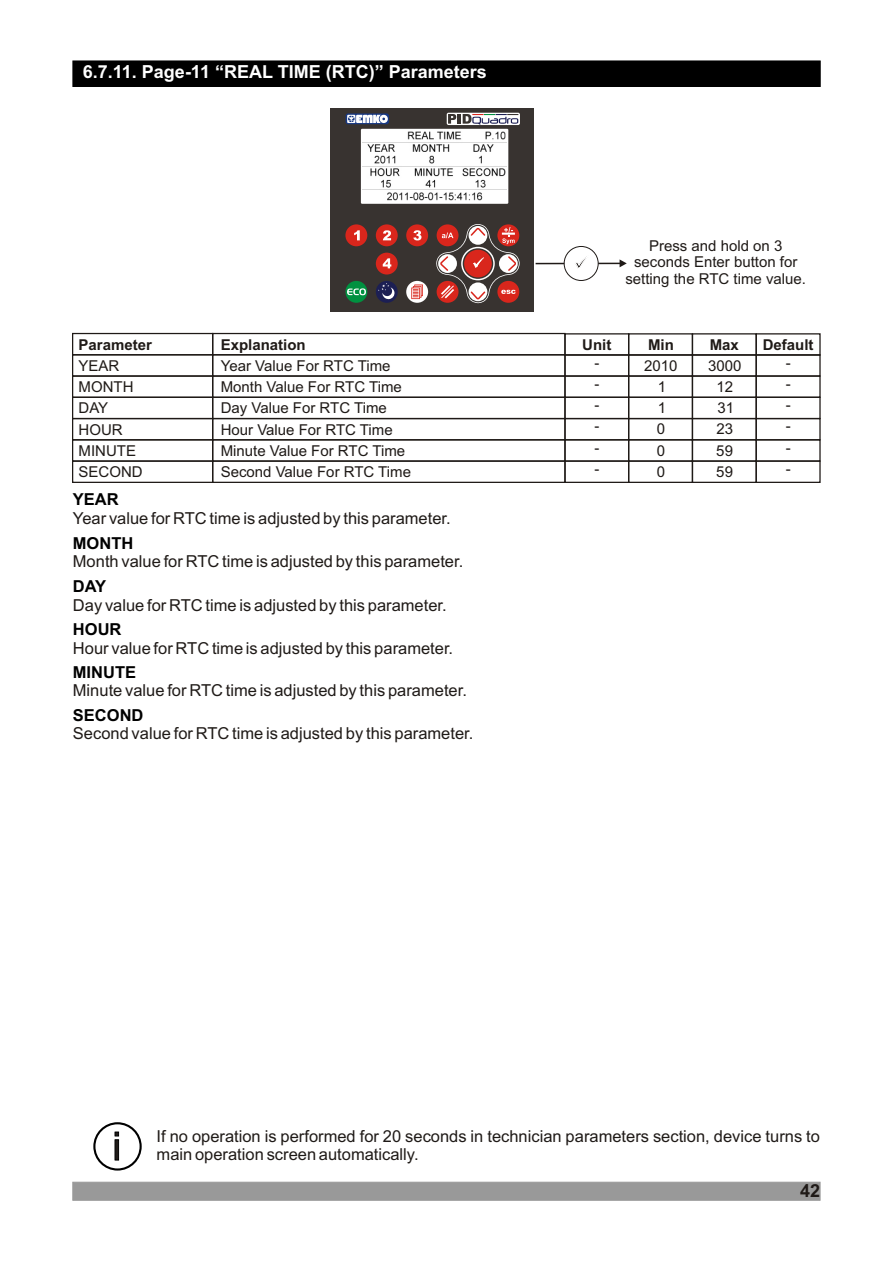
<style>
.page{position:relative;width:894px;height:1263px;background:#fff}
.page>*{position:absolute;margin:0;border:0;box-sizing:border-box;transform-origin:0 0}
.t1{font:39.15px "Arial";color:#1f1a17}
.t2{font:700 18px "Arial";color:#fff}
.t3{font:700 18px "Arial";color:#1f1a17}
.t4{font:16.5px "Arial";color:#1f1a17}
.t5{font:700 16.5px "Arial";color:#000}
.t6{font:15px/21.3px "Arial";color:#1f1a17}
.t7{font:700 15px "Arial";color:#1f1a17}
</style>
<div class="page">
<div style="left:73px;top:1182px;width:747px;height:18px;background:#999"></div>
<hr style="left:536px;top:263px;width:84px;height:1px;background:#1f1a17">
<svg style="left:620px;top:259px;width:7px;height:8px"></svg>
<div style="left:564px;top:246px;width:34px;height:35px;background:#fff;border:1px solid #1f1a17;border-radius:50%"></div>
<div style="left:73px;top:61px;width:747px;height:26px;background:#000"></div>
<div style="left:331px;top:108px;width:203px;height:203px;background:#383330"></div>
<div style="left:361px;top:129px;width:147px;height:75px;background:#fff"></div>
<div style="left:345px;top:224px;width:22px;height:22px;background:#d9261c;border-radius:50%"></div>
<div style="left:376px;top:224px;width:22px;height:22px;background:#d9261c;border-radius:50%"></div>
<div style="left:406px;top:224px;width:22px;height:22px;background:#d9261c;border-radius:50%"></div>
<svg style="left:354px;top:230px;width:6px;height:10px"></svg>
<svg style="left:383px;top:230px;width:8px;height:10px"></svg>
<svg style="left:413px;top:230px;width:8px;height:10px"></svg>
<div style="left:376px;top:253px;width:22px;height:22px;background:#d9261c;border-radius:50%"></div>
<svg style="left:383px;top:258px;width:8px;height:10px"></svg>
<div style="left:345px;top:281px;width:22px;height:22px;background:#009140;border-radius:50%"></div>
<div style="left:376px;top:281px;width:22px;height:22px;background:#1c1f54;border-radius:50%"></div>
<svg style="left:406px;top:281px;width:22px;height:22px"></svg>
<svg style="left:346px;top:113px;width:43px;height:11px"></svg>
<svg style="left:347px;top:115px;width:41px;height:8px"></svg>
<svg style="left:378px;top:283px;width:17px;height:17px"></svg>
<svg style="left:347px;top:288px;width:19px;height:7px"></svg>
<svg style="left:447px;top:113px;width:73px;height:12px"></svg>
<svg style="left:448px;top:114px;width:70px;height:11px"></svg>
<svg style="left:411px;top:285px;width:12px;height:14px"></svg>
<svg style="left:436px;top:224px;width:84px;height:80px"></svg>
<img style="left:362px;top:131px;width:144px;height:70px">
<div style="left:756px;top:333px;width:65px;height:23px;border:1px solid #1f1a17"></div>
<div style="left:692px;top:333px;width:65px;height:23px;border:1px solid #1f1a17"></div>
<div style="left:628px;top:333px;width:65px;height:23px;border:1px solid #1f1a17"></div>
<div style="left:564px;top:333px;width:65px;height:23px;border:1px solid #1f1a17"></div>
<div style="left:756px;top:354px;width:65px;height:23px;border:1px solid #1f1a17"></div>
<div style="left:692px;top:354px;width:65px;height:23px;border:1px solid #1f1a17"></div>
<div style="left:628px;top:354px;width:65px;height:23px;border:1px solid #1f1a17"></div>
<div style="left:564px;top:354px;width:65px;height:23px;border:1px solid #1f1a17"></div>
<div style="left:72px;top:354px;width:141px;height:23px;border:1px solid #1f1a17"></div>
<div style="left:756px;top:375px;width:65px;height:23px;border:1px solid #1f1a17"></div>
<div style="left:692px;top:375px;width:65px;height:23px;border:1px solid #1f1a17"></div>
<div style="left:628px;top:375px;width:65px;height:23px;border:1px solid #1f1a17"></div>
<div style="left:564px;top:375px;width:65px;height:23px;border:1px solid #1f1a17"></div>
<div style="left:212px;top:375px;width:354px;height:23px;border:1px solid #1f1a17"></div>
<div style="left:72px;top:375px;width:141px;height:23px;border:1px solid #1f1a17"></div>
<div style="left:212px;top:333px;width:354px;height:22px;border:1px solid #1f1a17"></div>
<div style="left:72px;top:333px;width:141px;height:22px;border:1px solid #1f1a17"></div>
<div style="left:756px;top:397px;width:65px;height:22px;border:1px solid #1f1a17"></div>
<div style="left:692px;top:397px;width:65px;height:22px;border:1px solid #1f1a17"></div>
<div style="left:628px;top:397px;width:65px;height:22px;border:1px solid #1f1a17"></div>
<div style="left:564px;top:397px;width:65px;height:22px;border:1px solid #1f1a17"></div>
<div style="left:212px;top:397px;width:354px;height:22px;border:1px solid #1f1a17"></div>
<div style="left:72px;top:397px;width:141px;height:22px;border:1px solid #1f1a17"></div>
<div style="left:756px;top:418px;width:65px;height:22px;border:1px solid #1f1a17"></div>
<div style="left:692px;top:418px;width:65px;height:22px;border:1px solid #1f1a17"></div>
<div style="left:628px;top:418px;width:65px;height:22px;border:1px solid #1f1a17"></div>
<div style="left:564px;top:418px;width:65px;height:22px;border:1px solid #1f1a17"></div>
<div style="left:212px;top:418px;width:354px;height:22px;border:1px solid #1f1a17"></div>
<div style="left:72px;top:418px;width:141px;height:22px;border:1px solid #1f1a17"></div>
<div style="left:756px;top:439px;width:65px;height:23px;border:1px solid #1f1a17"></div>
<div style="left:692px;top:439px;width:65px;height:23px;border:1px solid #1f1a17"></div>
<div style="left:628px;top:439px;width:65px;height:23px;border:1px solid #1f1a17"></div>
<div style="left:564px;top:439px;width:65px;height:23px;border:1px solid #1f1a17"></div>
<div style="left:212px;top:439px;width:354px;height:23px;border:1px solid #1f1a17"></div>
<div style="left:72px;top:439px;width:141px;height:23px;border:1px solid #1f1a17"></div>
<div style="left:756px;top:460px;width:65px;height:23px;border:1px solid #1f1a17"></div>
<div style="left:692px;top:460px;width:65px;height:23px;border:1px solid #1f1a17"></div>
<div style="left:628px;top:460px;width:65px;height:23px;border:1px solid #1f1a17"></div>
<div style="left:564px;top:460px;width:65px;height:23px;border:1px solid #1f1a17"></div>
<div style="left:212px;top:460px;width:354px;height:23px;border:1px solid #1f1a17"></div>
<div style="left:72px;top:460px;width:141px;height:23px;border:1px solid #1f1a17"></div>
<div style="left:93px;top:1122px;width:49px;height:49px;border:2px solid #000;border-radius:50%"></div>
<p class="t2" style="left:83px;top:65px;width:405px">6.7.11. Page-11 “REAL TIME (RTC)” Parameters</p>
<p class="t7" style="left:79px;top:339px;width:75px">Parameter</p>
<p class="t7" style="left:221px;top:339px;width:87px">Explanation</p>
<p class="t6" style="left:625px;top:238px;width:182px;line-height:16.8px;text-align:center">Press and hold on 3 seconds Enter button for setting the RTC time value.</p>
<p class="t7" style="left:582px;top:339px;width:31px">Unit</p>
<p class="t7" style="left:648px;top:339px;width:27px">Min</p>
<p class="t7" style="left:710px;top:339px;width:31px">Max</p>
<p class="t7" style="left:763px;top:339px;width:52px">Default</p>
<p class="t6" style="left:79px;top:356px;width:42px">YEAR</p>
<p class="t6" style="left:221px;top:356px;width:171px">Year Value For RTC Time</p>
<p class="t6" style="left:644px;top:356px;width:35px">2010</p>
<p class="t6" style="left:708px;top:356px;width:35px">3000</p>
<p class="t6" style="left:786px;top:353px;width:6px">-</p>
<p class="t6" style="left:79px;top:378px;width:56px">MONTH</p>
<p class="t6" style="left:221px;top:378px;width:183px">Month Value For RTC Time</p>
<p class="t6" style="left:658px;top:378px;width:10px">1</p>
<p class="t6" style="left:716px;top:377px;width:18px">12</p>
<p class="t6" style="left:595px;top:353px;width:6px">- -</p>
<p class="t6" style="left:786px;top:374px;width:6px;text-align:justify">- - - - -</p>
<p class="t6" style="left:79px;top:399px;width:31px">DAY</p>
<p class="t6" style="left:221px;top:399px;width:168px">Day Value For RTC Time</p>
<p class="t6" style="left:658px;top:399px;width:10px">1</p>
<p class="t6" style="left:717px;top:399px;width:18px">31</p>
<p class="t6" style="left:79px;top:420px;width:46px">HOUR</p>
<p class="t6" style="left:221px;top:420px;width:173px">Hour Value For RTC Time</p>
<p class="t6" style="left:79px;top:441px;width:59px">MINUTE</p>
<p class="t6" style="left:221px;top:441px;width:186px">Minute Value For RTC Time</p>
<p class="t6" style="left:595px;top:438px;width:6px">-</p>
<p class="t6" style="left:657px;top:441px;width:10px">0</p>
<p class="t6" style="left:716px;top:441px;width:18px">59</p>
<p class="t6" style="left:79px;top:463px;width:66px">SECOND</p>
<p class="t6" style="left:221px;top:463px;width:192px">Second Value For RTC Time</p>
<p class="t6" style="left:595px;top:396px;width:6px">-</p>
<p class="t6" style="left:657px;top:420px;width:10px">0</p>
<p class="t6" style="left:716px;top:420px;width:18px">23</p>
<p class="t6" style="left:595px;top:417px;width:6px">-</p>
<p class="t6" style="left:595px;top:459px;width:6px">-</p>
<p class="t6" style="left:657px;top:462px;width:10px">0</p>
<p class="t6" style="left:716px;top:462px;width:18px">59</p>
<p class="t5" style="left:73px;top:493px;width:47px">YEAR</p>
<p class="t4" style="left:73px;top:512px;width:379px">Year value for RTC time is adjusted by this parameter.</p>
<p class="t5" style="left:73px;top:537px;width:62px">MONTH</p>
<p class="t4" style="left:73px;top:555px;width:392px">Month value for RTC time is adjusted by this parameter.</p>
<p class="t5" style="left:73px;top:580px;width:35px">DAY</p>
<p class="t4" style="left:73px;top:599px;width:375px">Day value for RTC time is adjusted by this parameter.</p>
<p class="t5" style="left:73px;top:623px;width:50px">HOUR</p>
<p class="t4" style="left:73px;top:642px;width:382px">Hour value for RTC time is adjusted by this parameter.</p>
<p class="t5" style="left:73px;top:666px;width:65px">MINUTE</p>
<p class="t4" style="left:73px;top:684px;width:396px">Minute value for RTC time is adjusted by this parameter.</p>
<p class="t5" style="left:73px;top:709px;width:72px">SECOND</p>
<p class="t4" style="left:73px;top:727px;width:402px">Second value for RTC time is adjusted by this parameter.</p>
<h1 class="t1" style="left:113px;top:1132px;width:10px">i</h1>
<p class="t4" style="left:157px;top:1130px;width:665px">If no operation is performed for 20 seconds in technician parameters section, device turns to</p>
<p class="t4" style="left:157px;top:1148px;width:264px">main operation screen automatically.</p>
<p class="t3" style="left:800px;top:1184px;width:22px">42</p>
</div>
